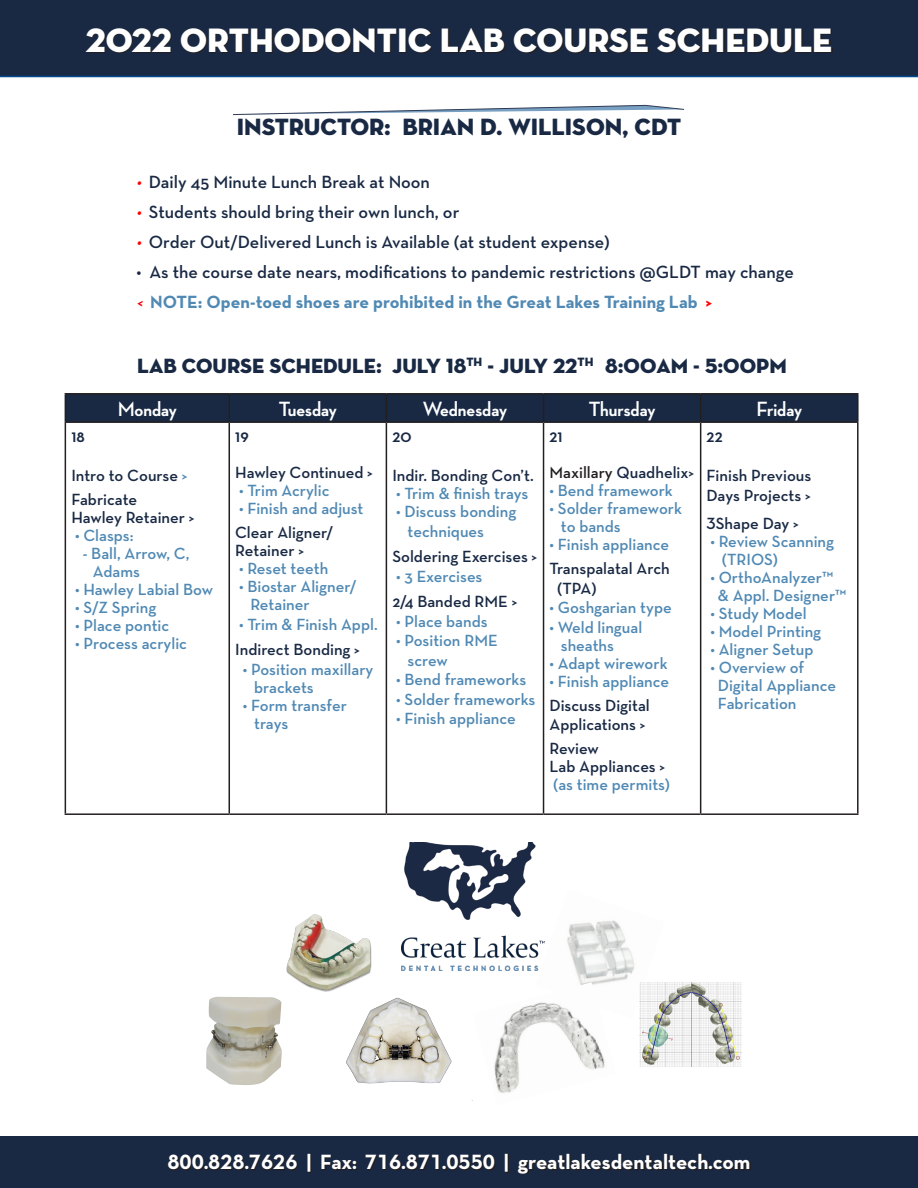
<style>
.page{position:relative;width:918px;height:1188px;background:#fff}
.page>*{position:absolute;margin:0;border:0;box-sizing:border-box;transform-origin:0 0}
.t1{font:34.5px "Neutraface Display Titling";color:#fff}
.t2{font:24px "Neutraface Display Titling";color:#192944}
.t3{font:700 21px "Neutraface Text";color:#fff}
.t4{font:21px "Neutraface Display Titling";color:#192944}
.t5{font:700 21px "Neutraface Display";color:#fff}
.t6{font:600 18px "Neutraface Text";color:#192944}
.t7{font:700 18px "Neutraface Text";color:#5089b4}
.t8{font:700 18px "Neutraface Display";color:#192944}
.t9{font:600 16.5px "Neutraface Text";color:#5089b4}
.t10{font:600 16.5px "Neutraface Text";color:#192944}
.s1{color:#f00}
.s2{font-weight:600;color:#f00}
.s3{color:#5089b4}
.s4{color:#231f20}
</style>
<div class="page">
<div style="left:0;top:1137px;width:918px;height:51px;background:#192944"></div>
<div style="left:0;top:0;width:918px;height:77px;background:#192944"></div>
<hr style="left:65px;top:393px;width:164px;height:2px;background:#231f20">
<hr style="left:229px;top:393px;width:157px;height:2px;background:#231f20">
<hr style="left:386px;top:393px;width:158px;height:2px;background:#231f20">
<hr style="left:544px;top:393px;width:157px;height:2px;background:#231f20">
<hr style="left:701px;top:393px;width:158px;height:2px;background:#231f20">
<div style="left:65px;top:394px;width:793px;height:27px;background:#192944"></div>
<hr style="left:857px;top:395px;width:2px;height:26px;background:#231f20">
<hr style="left:65px;top:421px;width:164px;height:2px;background:#231f20">
<hr style="left:65px;top:423px;width:1px;height:390px;background:#231f20">
<hr style="left:229px;top:421px;width:157px;height:2px;background:#231f20">
<hr style="left:229px;top:423px;width:1px;height:390px;background:#231f20">
<hr style="left:386px;top:421px;width:158px;height:2px;background:#231f20">
<hr style="left:386px;top:423px;width:1px;height:390px;background:#231f20">
<hr style="left:544px;top:421px;width:157px;height:2px;background:#231f20">
<hr style="left:543px;top:423px;width:1px;height:390px;background:#231f20">
<hr style="left:701px;top:421px;width:158px;height:2px;background:#231f20">
<hr style="left:700px;top:423px;width:1px;height:390px;background:#231f20">
<hr style="left:857px;top:423px;width:2px;height:390px;background:#231f20">
<hr style="left:65px;top:813px;width:164px;height:2px;background:#231f20">
<hr style="left:229px;top:813px;width:157px;height:2px;background:#231f20">
<hr style="left:386px;top:813px;width:158px;height:2px;background:#231f20">
<hr style="left:544px;top:813px;width:157px;height:2px;background:#231f20">
<hr style="left:701px;top:813px;width:158px;height:2px;background:#231f20">
<svg style="left:169px;top:1155px;width:582px;height:19px"></svg>
<img style="left:286px;top:914px;width:86px;height:77px">
<img style="left:206px;top:997px;width:76px;height:88px">
<img style="left:567px;top:920px;width:73px;height:94px">
<svg style="left:87px;top:29px;width:745px;height:25px"></svg>
<svg style="left:233px;top:105px;width:452px;height:10px"></svg>
<img style="left:494px;top:982px;width:122px;height:111px">
<img style="left:401px;top:842px;width:144px;height:129px">
<img style="left:320px;top:959px;width:158px;height:142px">
<img style="left:640px;top:982px;width:101px;height:85px">
<p class="t1" style="left:86px;top:18px;width:748px">2022 ORTHODONTIC LAB COURSE SCHEDULE</p>
<p class="t2" style="left:237px;top:112px;width:446px">INSTRUCTOR: BRIAN D. WILLISON, CDT</p>
<p class="t6" style="left:136px;top:171px;width:295px"><span class="s1">•</span> Daily 45 Minute Lunch Break at Noon</p>
<p class="t6" style="left:136px;top:201px;width:325px"><span class="s1">•</span> Students should bring their own lunch, or</p>
<p class="t6" style="left:136px;top:231px;width:475px"><span class="s1">•</span> Order Out/Delivered Lunch is Available (at student expense)</p>
<p class="t6" style="left:136px;top:261px;width:659px">• As the course date nears, modifications to pandemic restrictions @GLDT may change</p>
<p class="t7" style="left:136px;top:291px;width:577px"><span class="s2">&lt;</span> NOTE: Open-toed shoes are prohibited in the Great Lakes Training Lab <span class="s1">&gt;</span></p>
<p class="t4" style="left:137px;top:353px;width:651px">LAB COURSE SCHEDULE: JULY 18<sup>TH</sup> - JULY 22<sup>TH</sup> 8:00AM - 5:00PM</p>
<p class="t5" style="left:118px;top:397px;width:61px">Monday</p>
<p class="t5" style="left:279px;top:397px;width:60px">Tuesday</p>
<p class="t5" style="left:423px;top:397px;width:86px">Wednesday</p>
<p class="t5" style="left:589px;top:397px;width:68px">Thursday</p>
<p class="t5" style="left:756px;top:397px;width:47px">Friday</p>
<p class="t8" style="left:71px;top:426px;width:15px">18</p>
<p class="t10" style="left:71px;top:465px;width:118px">Intro to Course <span class="s3">&gt;</span></p>
<p class="t10" style="left:71px;top:489px;width:67px">Fabricate</p>
<p class="t10" style="left:71px;top:507px;width:125px">Hawley Retainer &gt;</p>
<p class="t9" style="left:75px;top:525px;width:60px">• Clasps:</p>
<p class="t9" style="left:83px;top:543px;width:108px">- Ball, Arrow, C,</p>
<p class="t9" style="left:93px;top:561px;width:49px">Adams</p>
<p class="t9" style="left:75px;top:579px;width:140px">• Hawley Labial Bow</p>
<p class="t9" style="left:75px;top:597px;width:83px">• S/Z Spring</p>
<p class="t9" style="left:75px;top:615px;width:96px">• Place pontic</p>
<p class="t9" style="left:75px;top:633px;width:113px">• Process acrylic</p>
<p class="t8" style="left:235px;top:426px;width:15px">19</p>
<p class="t10" style="left:235px;top:462px;width:139px">Hawley Continued &gt;</p>
<p class="t9" style="left:239px;top:480px;width:92px">• Trim Acrylic</p>
<p class="t9" style="left:239px;top:498px;width:126px">• Finish and adjust</p>
<p class="t10" style="left:235px;top:522px;width:100px">Clear Aligner/</p>
<p class="t10" style="left:235px;top:540px;width:71px">Retainer &gt;</p>
<p class="t9" style="left:239px;top:558px;width:91px">• Reset teeth</p>
<p class="t9" style="left:239px;top:576px;width:119px">• Biostar Aligner/</p>
<p class="t9" style="left:250px;top:594px;width:61px">Retainer</p>
<p class="t9" style="left:239px;top:614px;width:140px">• Trim &amp; Finish Appl.</p>
<p class="t10" style="left:235px;top:639px;width:126px">Indirect Bonding &gt;</p>
<p class="t9" style="left:243px;top:659px;width:132px">• Position maxillary</p>
<p class="t9" style="left:254px;top:677px;width:61px">brackets</p>
<p class="t9" style="left:243px;top:695px;width:106px">• Form transfer</p>
<p class="t9" style="left:254px;top:713px;width:36px">trays</p>
<p class="t8" style="left:392px;top:426px;width:21px">20</p>
<p class="t10" style="left:392px;top:465px;width:143px">Indir. Bonding Con’t.</p>
<p class="t9" style="left:396px;top:483px;width:134px">• Trim &amp; finish trays</p>
<p class="t9" style="left:396px;top:501px;width:122px">• Discuss bonding</p>
<p class="t9" style="left:408px;top:521px;width:78px">techniques</p>
<p class="t10" style="left:392px;top:546px;width:147px">Soldering Exercises &gt;</p>
<p class="t9" style="left:396px;top:566px;width:88px">• 3 Exercises</p>
<p class="t10" style="left:392px;top:591px;width:127px">2/4 Banded RME &gt;</p>
<p class="t9" style="left:396px;top:611px;width:93px">• Place bands</p>
<p class="t9" style="left:396px;top:630px;width:103px">• Position RME</p>
<p class="t9" style="left:408px;top:650px;width:42px">screw</p>
<p class="t9" style="left:396px;top:669px;width:132px">• Bend frameworks</p>
<p class="t9" style="left:396px;top:689px;width:141px">• Solder frameworks</p>
<p class="t9" style="left:396px;top:708px;width:121px">• Finish appliance</p>
<p class="t8" style="left:550px;top:426px;width:15px">21</p>
<p class="t10" style="left:550px;top:462px;width:147px"><span class="s4">Maxillary</span> Quadhelix&gt;</p>
<p class="t9" style="left:550px;top:480px;width:125px">• Bend framework</p>
<p class="t9" style="left:550px;top:498px;width:134px">• Solder framework</p>
<p class="t9" style="left:561px;top:516px;width:61px">to bands</p>
<p class="t9" style="left:550px;top:534px;width:121px">• Finish appliance</p>
<p class="t10" style="left:550px;top:558px;width:122px">Transpalatal Arch</p>
<p class="t10" style="left:557px;top:578px;width:41px">(TPA)</p>
<p class="t9" style="left:550px;top:597px;width:124px">• Goshgarian type</p>
<p class="t9" style="left:550px;top:617px;width:94px">• Weld lingual</p>
<p class="t9" style="left:561px;top:635px;width:55px">sheaths</p>
<p class="t9" style="left:550px;top:653px;width:120px">• Adapt wirework</p>
<p class="t9" style="left:550px;top:671px;width:121px">• Finish appliance</p>
<p class="t10" style="left:550px;top:695px;width:102px">Discuss Digital</p>
<p class="t10" style="left:550px;top:714px;width:98px">Applications &gt;</p>
<p class="t10" style="left:550px;top:738px;width:51px">Review</p>
<p class="t10" style="left:550px;top:756px;width:117px">Lab Appliances &gt;</p>
<p class="t9" style="left:553px;top:774px;width:118px">(as time permits)</p>
<p class="t8" style="left:707px;top:426px;width:18px">22</p>
<p class="t10" style="left:707px;top:465px;width:106px">Finish Previous</p>
<p class="t10" style="left:707px;top:485px;width:106px">Days Projects &gt;</p>
<p class="t10" style="left:707px;top:513px;width:94px">3Shape Day &gt;</p>
<p class="t9" style="left:710px;top:531px;width:125px">• Review Scanning</p>
<p class="t9" style="left:722px;top:549px;width:58px">(TRIOS)</p>
<p class="t9" style="left:710px;top:567px;width:125px">• OrthoAnalyzer™</p>
<p class="t9" style="left:718px;top:585px;width:130px">&amp; Appl. Designer™</p>
<p class="t9" style="left:710px;top:603px;width:98px">• Study Model</p>
<p class="t9" style="left:710px;top:621px;width:112px">• Model Printing</p>
<p class="t9" style="left:710px;top:639px;width:105px">• Aligner Setup</p>
<p class="t9" style="left:710px;top:657px;width:95px">• Overview of</p>
<p class="t9" style="left:718px;top:675px;width:120px">Digital Appliance</p>
<p class="t9" style="left:718px;top:693px;width:80px">Fabrication</p>
<p class="t3" style="left:167px;top:1148px;width:585px">800.828.7626 | Fax: 716.871.0550 | greatlakesdentaltech.com</p>
</div>
